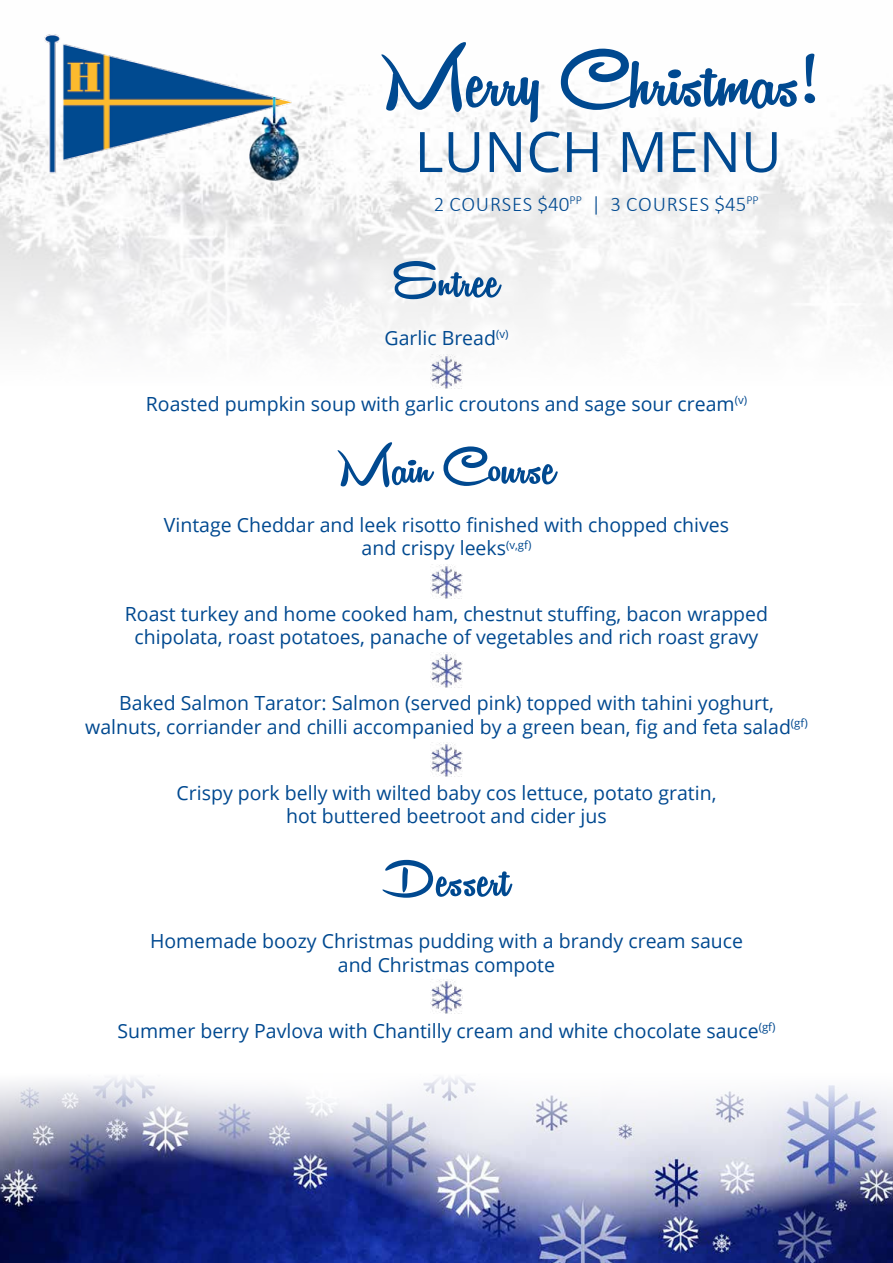
<style>
.page{position:relative;width:893px;height:1263px;background:#fff}
.page>*{position:absolute;margin:0;border:0;box-sizing:border-box;transform-origin:0 0}
.t1{font:93.15px "Remachine Script Personal Use";color:#004990}
.t2{font:60px "Remachine Script Personal Use";color:#004990}
.t3{font:55.8px "Open Sans";color:#004990}
.t4{font:300 21px "Calibri";letter-spacing:.03em;color:#004990}
.t5{font:19.5px/23.4px "Open Sans";color:#004990;text-align:center}
</style>
<div class="page">
<img style="left:0;top:83px;width:893px;height:605px">
<img style="left:0;top:1077px;width:893px;height:186px">
<img style="left:34px;top:34px;width:272px;height:143px">
<img style="left:249px;top:97px;width:51px;height:85px">
<img style="left:431px;top:354px;width:31px;height:34px">
<img style="left:431px;top:565px;width:31px;height:34px">
<img style="left:431px;top:653px;width:31px;height:34px">
<img style="left:431px;top:743px;width:31px;height:34px">
<img style="left:431px;top:980px;width:31px;height:34px">
<h1 class="t1" style="left:381px;top:27px;width:436px">Merry Christmas!</h1>
<h3 class="t3" style="left:415px;top:114px;width:369px">LUNCH MENU</h3>
<p class="t4" style="left:434px;top:191px;width:327px">2 COURSES $40<sup>PP</sup> | 3 COURSES $45<sup>PP</sup></p>
<h2 class="t2" style="left:393px;top:245px;width:108px">Entree</h2>
<p class="t5" style="left:384px;top:326px;width:125px">Garlic Bread<sup>(v)</sup></p>
<p class="t5" style="left:146px;top:391px;width:603px">Roasted pumpkin soup with garlic croutons and sage sour cream<sup>(v)</sup></p>
<h2 class="t2" style="left:337px;top:432px;width:220px">Main Course</h2>
<p class="t5" style="left:164px;top:512px;width:567px">Vintage Cheddar and leek risotto finished with chopped chives and crispy leeks<sup>(v,gf)</sup></p>
<p class="t5" style="left:125px;top:602px;width:645px">Roast turkey and home cooked ham, chestnut stuffing, bacon wrapped chipolata, roast potatoes, panache of vegetables and rich roast gravy</p>
<p class="t5" style="left:85px;top:691px;width:724px">Baked Salmon Tarator: Salmon (served pink) topped with tahini yoghurt, walnuts, corriander and chilli accompanied by a green bean, fig and feta salad<sup>(gf)</sup></p>
<p class="t5" style="left:177px;top:780px;width:541px">Crispy pork belly with wilted baby cos lettuce, potato gratin, hot buttered beetroot and cider jus</p>
<h2 class="t2" style="left:383px;top:845px;width:129px">Dessert</h2>
<p class="t5" style="left:150px;top:929px;width:594px">Homemade boozy Christmas pudding with a brandy cream sauce and Christmas compote</p>
<p class="t5" style="left:117px;top:1018px;width:659px">Summer berry Pavlova with Chantilly cream and white chocolate sauce<sup>(gf)</sup></p>
</div>
